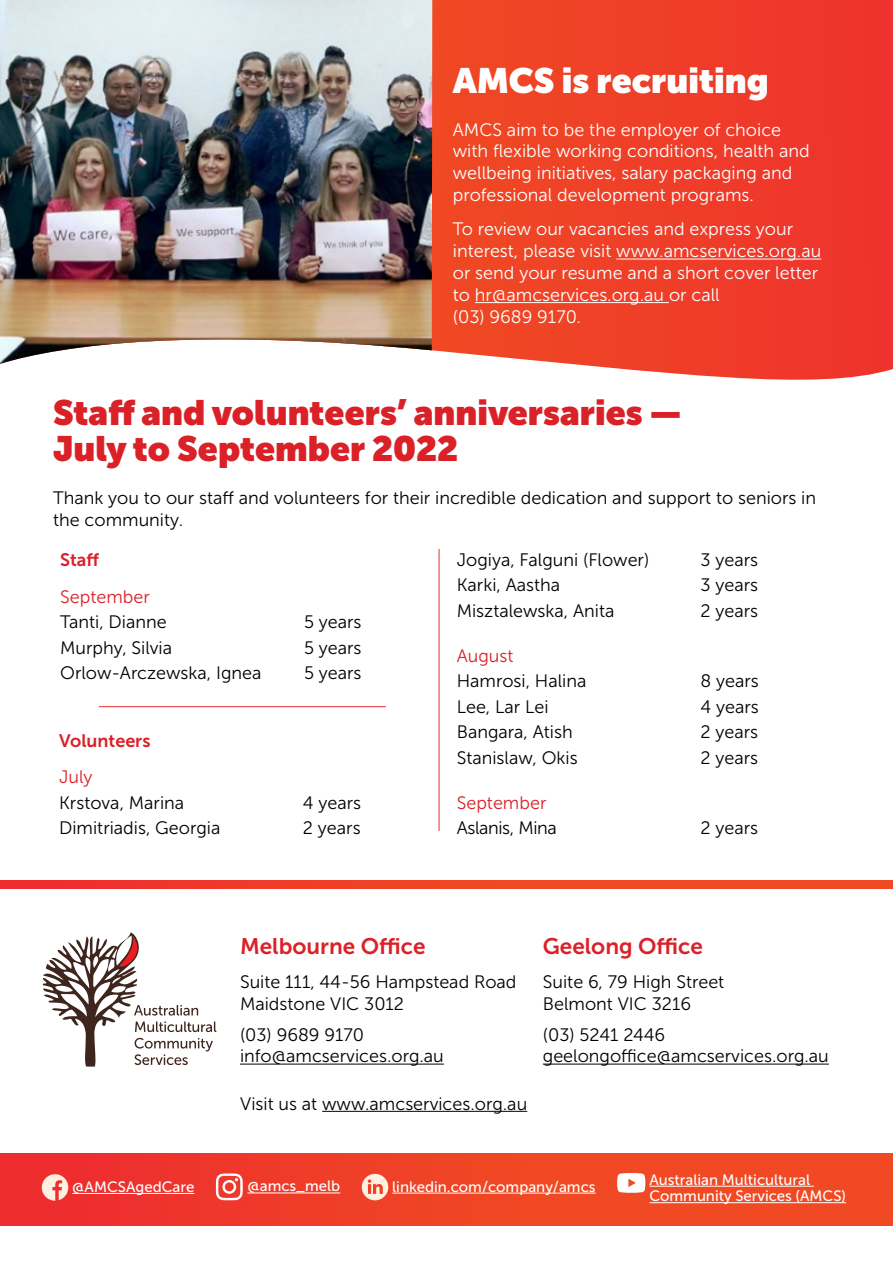
<style>
.page{position:relative;width:893px;height:1263px;background:#fff}
.page>*{position:absolute;margin:0;border:0;box-sizing:border-box;transform-origin:0 0}
.Sub_1{font:900 35.1px/36px "Museo Sans Display";color:#da2128}
.Sub_1-2{font:900 35.1px "Museo Sans Display";color:#fff}
.Sub_3{font:22.5px "Museo Sans 700";color:#da2128}
.t1{font:18px/21.8px "Museo Sans 300";color:#000}
.Paragraph{font:18px/21.8px "Museo Sans 300";color:#fff}
.t2{font:18px "Museo Sans 300";color:#da2128}
.Staff_profile{font:18px "Museo Sans 700";color:#da2128}
.t3{font:18px "Museo Sans 300";letter-spacing:-.02em;color:#000}
.Social{font:15px/16.5px "Museo Sans 500";color:#fff}
</style>
<div class="page">
<svg style="left:432px;top:0;width:461px;height:380px;background:#ef432e"></svg>
<svg style="left:0;top:880px;width:893px;height:8px;background:#ef4026"></svg>
<img style="left:0;top:0;width:432px;height:364px">
<div style="left:402px;top:14px;width:10px;height:15px;background:#e3eef2"></div>
<hr style="left:616px;top:259px;width:205px;height:1px;background:#fff">
<hr style="left:475px;top:302px;width:194px;height:1px;background:#fff">
<svg style="left:43px;top:932px;width:173px;height:134px"></svg>
<hr style="left:240px;top:1064px;width:204px;height:1px;background:#000">
<hr style="left:543px;top:1064px;width:286px;height:1px;background:#000">
<hr style="left:322px;top:1111px;width:205px;height:1px;background:#000">
<hr style="left:439px;top:549px;width:1px;height:282px;background:#ee2d2f">
<hr style="left:99px;top:706px;width:287px;height:1px;background:#ee2d2f">
<div style="left:0;top:1154px;width:893px;height:71px;background:linear-gradient(to right,#ee302f,#f05120)"></div>
<hr style="left:72px;top:1193px;width:122px;height:1px;background:#fff">
<svg style="left:42px;top:1174px;width:26px;height:27px"></svg>
<hr style="left:392px;top:1193px;width:204px;height:1px;background:#fff">
<svg style="left:362px;top:1174px;width:26px;height:26px"></svg>
<hr style="left:247px;top:1192px;width:93px;height:1px;background:#fff">
<svg style="left:216px;top:1173px;width:27px;height:27px"></svg>
<hr style="left:649px;top:1186px;width:165px;height:1px;background:#fff">
<hr style="left:649px;top:1202px;width:197px;height:1px;background:#fff">
<svg style="left:617px;top:1173px;width:28px;height:20px"></svg>
<h2 class="Sub_1-2" style="left:453px;top:60px;width:317px">AMCS is recruiting</h2>
<p class="Paragraph" style="left:453px;top:119px;width:358px">AMCS aim to be the employer of choice with flexible working conditions, health and wellbeing initiatives, salary packaging and professional development programs.</p>
<p class="Paragraph" style="left:453px;top:219px;width:370px">To review our vacancies and express your interest, please visit www.amcservices.org.au or send your resume and a short cover letter to hr@amcservices.org.au or call<br>(03) 9689 9170.</p>
<h2 class="Sub_1" style="left:53px;top:395px;width:629px">Staff and volunteers’ anniversaries —<br>July to September 2022</h2>
<p class="t1" style="left:53px;top:487px;width:764px">Thank you to our staff and volunteers for their incredible dedication and support to seniors in the community.</p>
<p class="Staff_profile" style="left:60px;top:550px;width:40px">Staff</p>
<p class="t2" style="left:60px;top:587px;width:91px">September</p>
<p class="t1" style="left:60px;top:611px;width:108px">Tanti, Dianne</p>
<p class="t1" style="left:304px;top:611px;width:59px">5 years</p>
<p class="t1" style="left:60px;top:637px;width:113px">Murphy, Silvia</p>
<p class="t1" style="left:304px;top:637px;width:59px">5 years</p>
<p class="t1" style="left:60px;top:662px;width:203px">Orlow-Arczewska, Ignea</p>
<p class="t1" style="left:304px;top:662px;width:59px">5 years</p>
<p class="t1" style="left:457px;top:549px;width:194px">Jogiya, Falguni (Flower)</p>
<p class="t1" style="left:700px;top:549px;width:59px">3 years</p>
<p class="t1" style="left:457px;top:574px;width:105px">Karki, Aastha</p>
<p class="t1" style="left:700px;top:574px;width:59px">3 years</p>
<p class="t1" style="left:457px;top:600px;width:159px">Misztalewska, Anita</p>
<p class="t1" style="left:700px;top:600px;width:59px">2 years</p>
<p class="t2" style="left:457px;top:646px;width:58px">August</p>
<p class="t1" style="left:457px;top:670px;width:131px">Hamrosi, Halina</p>
<p class="t1" style="left:700px;top:670px;width:60px">8 years</p>
<p class="t1" style="left:457px;top:696px;width:93px">Lee, Lar Lei</p>
<p class="t1" style="left:700px;top:696px;width:60px">4 years</p>
<p class="t1" style="left:457px;top:721px;width:118px">Bangara, Atish</p>
<p class="t1" style="left:700px;top:721px;width:59px">2 years</p>
<p class="t1" style="left:457px;top:747px;width:123px">Stanislaw, Okis</p>
<p class="t1" style="left:700px;top:747px;width:59px">2 years</p>
<p class="t2" style="left:457px;top:793px;width:91px">September</p>
<p class="t3" style="left:457px;top:818px;width:102px">Aslanis, Mina</p>
<p class="t1" style="left:700px;top:817px;width:59px">2 years</p>
<p class="Staff_profile" style="left:59px;top:730px;width:93px">Volunteers</p>
<p class="t2" style="left:59px;top:767px;width:35px">July</p>
<p class="t1" style="left:59px;top:792px;width:127px">Krstova, Marina</p>
<p class="t1" style="left:303px;top:792px;width:60px">4 years</p>
<p class="t1" style="left:59px;top:817px;width:163px">Dimitriadis, Georgia</p>
<p class="t1" style="left:303px;top:817px;width:59px">2 years</p>
<p class="Sub_3" style="left:240px;top:934px;width:187px">Melbourne Office</p>
<p class="t1" style="left:240px;top:971px;width:278px">Suite 111, 44-56 Hampstead Road<br>Maidstone VIC 3012</p>
<p class="t1" style="left:240px;top:1023px;width:205px">(03) 9689 9170 info@amcservices.org.au</p>
<p class="t1" style="left:240px;top:1092px;width:288px">Visit us at www.amcservices.org.au</p>
<p class="Sub_3" style="left:543px;top:934px;width:162px">Geelong Office</p>
<p class="t1" style="left:543px;top:971px;width:183px">Suite 6, 79 High Street<br>Belmont VIC 3216</p>
<p class="t1" style="left:543px;top:1023px;width:287px">(03) 5241 2446 geelongoffice@amcservices.org.au</p>
<p class="Social" style="left:72px;top:1178px;width:124px">@AMCSAgedCare</p>
<p class="Social" style="left:247px;top:1178px;width:94px">@amcs_melb</p>
<p class="Social" style="left:392px;top:1178px;width:205px">linkedin.com/company/amcs</p>
<p class="Social" style="left:649px;top:1171px;width:198px">Australian Multicultural<br>Community Services (AMCS)</p>
</div>
